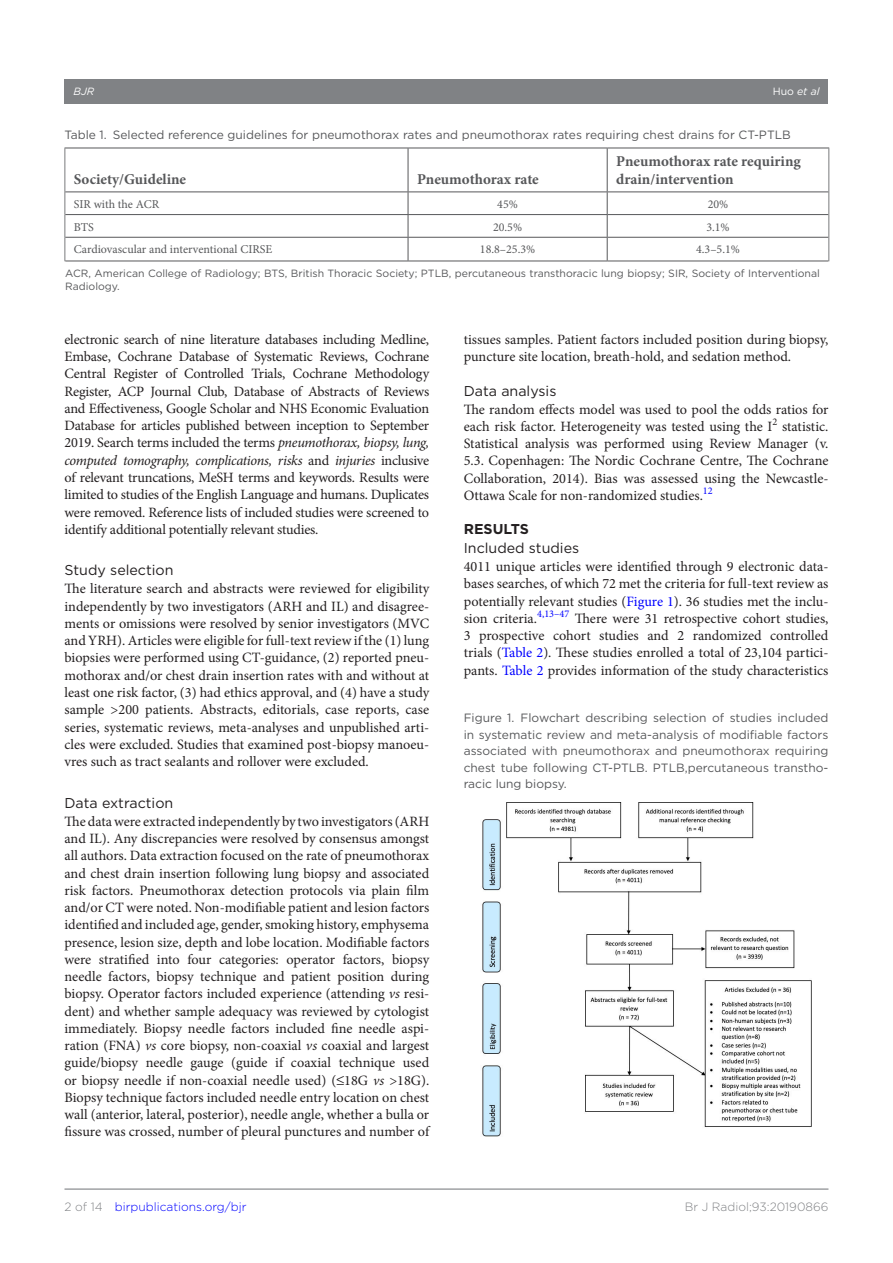
<style>
.page{position:relative;width:893px;height:1263px;background:#fff}
.page>*{position:absolute;margin:0;border:0;box-sizing:border-box;transform-origin:0 0}
.t1{font:700 15px/18px "Minion Pro";color:#57585a}
.t2{font:14.25px/17.2px "Minion Pro";letter-spacing:-.005em;color:#231f20;text-align:justify}
.t3{font:14.25px "Gotham";color:#231f20}
.t4{font:700 14.25px "Gotham";color:#231f20}
.t5{font:12px/16.5px "Gotham";color:#57585a;text-align:justify}
.t6{font:12px "Minion Pro";color:#57585a}
.t7{font:300 12px "Gotham";color:#00f}
.t8{font:300 12px "Gotham";color:#808285}
.t9{font:10.5px/13.5px "Gotham";color:#57585a}
.t10{font:italic 10.5px "Gotham";color:#fff}
.s1{font-style:normal}
.s2{font-style:italic}
.s3{color:#00f}
.s4{color:#808285}
</style>
<div class="page">
<hr style="left:64px;top:1188px;width:764px;height:2px;background:#808285">
<div style="left:64px;top:79px;width:764px;height:24px;background:#808285"></div>
<hr style="left:64px;top:148px;width:344px;height:1px;background:#57585a">
<hr style="left:65px;top:192px;width:343px;height:1px;background:#57585a">
<hr style="left:408px;top:148px;width:199px;height:1px;background:#57585a">
<hr style="left:408px;top:148px;width:1px;height:44px;background:#57585a">
<hr style="left:408px;top:192px;width:199px;height:1px;background:#57585a">
<hr style="left:607px;top:148px;width:222px;height:1px;background:#57585a">
<hr style="left:607px;top:148px;width:1px;height:44px;background:#57585a">
<hr style="left:607px;top:192px;width:221px;height:1px;background:#57585a">
<hr style="left:65px;top:214px;width:343px;height:1px;background:#57585a">
<hr style="left:408px;top:214px;width:199px;height:1px;background:#57585a">
<hr style="left:607px;top:214px;width:221px;height:1px;background:#57585a">
<hr style="left:65px;top:237px;width:343px;height:1px;background:#57585a">
<hr style="left:408px;top:237px;width:199px;height:1px;background:#57585a">
<svg style="left:408px;top:192px;width:1px;height:69px"></svg>
<hr style="left:408px;top:261px;width:199px;height:1px;background:#57585a">
<hr style="left:607px;top:237px;width:221px;height:1px;background:#57585a">
<svg style="left:607px;top:192px;width:1px;height:69px"></svg>
<hr style="left:607px;top:261px;width:222px;height:1px;background:#57585a">
<hr style="left:64px;top:261px;width:344px;height:1px;background:#57585a">
<hr style="left:64px;top:148px;width:1px;height:44px;background:#797a7c">
<svg style="left:64px;top:192px;width:1px;height:70px"></svg>
<hr style="left:828px;top:148px;width:1px;height:44px;background:#797a7c">
<svg style="left:828px;top:192px;width:1px;height:70px"></svg>
<img style="left:482px;top:802px;width:330px;height:334px">
<p class="t10" style="left:74px;top:85px;width:22px">BJR</p>
<p class="t10" style="left:773px;top:86px;width:48px"><span class="s1">Huo</span> et al</p>
<p class="t5" style="left:64px;top:126px;width:728px">Table 1. Selected reference guidelines for pneumothorax rates and pneumothorax rates requiring chest drains for CT-PTLB</p>
<p class="t1" style="left:74px;top:170px;width:114px">Society/Guideline</p>
<p class="t1" style="left:417px;top:170px;width:123px">Pneumothorax rate</p>
<p class="t1" style="left:616px;top:152px;width:186px">Pneumothorax rate requiring drain/intervention</p>
<p class="t6" style="left:74px;top:196px;width:87px">SIR with the ACR</p>
<p class="t6" style="left:497px;top:196px;width:22px">45%</p>
<p class="t6" style="left:708px;top:196px;width:22px">20%</p>
<p class="t6" style="left:74px;top:219px;width:22px">BTS</p>
<p class="t6" style="left:493px;top:219px;width:31px">20.5%</p>
<p class="t6" style="left:706px;top:219px;width:25px">3.1%</p>
<p class="t6" style="left:74px;top:242px;width:200px">Cardiovascular and interventional CIRSE</p>
<p class="t6" style="left:480px;top:242px;width:57px">18.8–25.3%</p>
<p class="t6" style="left:696px;top:242px;width:45px">4.3–5.1%</p>
<p class="t9" style="left:65px;top:266px;width:756px">ACR, American College of Radiology; BTS, British Thoracic Society; PTLB, percutaneous transthoracic lung biopsy; SIR, Society of Interventional<br>Radiology.</p>
<p class="t2" style="left:64px;top:331px;width:366px">electronic search of nine literature databases including Medline, Embase, Cochrane Database of Systematic Reviews, Cochrane Central Register of Controlled Trials, Cochrane Methodology Register, ACP Journal Club, Database of Abstracts of Reviews and Effectiveness, Google Scholar and NHS Economic Evaluation Database for articles published between inception to September 2019. Search terms included the terms <span class="s2">pneumothorax, biopsy, lung, computed tomography, complications, risks</span> and <span class="s2">injuries</span> inclusive of relevant truncations, MeSH terms and keywords. Results were limited to studies of the English Language and humans. Duplicates were removed. Reference lists of included studies were screened to identify additional potentially relevant studies.</p>
<p class="t3" style="left:64px;top:561px;width:111px">Study selection</p>
<p class="t2" style="left:64px;top:580px;width:366px">The literature search and abstracts were reviewed for eligibility independently by two investigators (ARH and IL) and disagree&shy;ments or omissions were resolved by senior investigators (MVC and YRH). Articles were eligible for full-text review if the (1) lung biopsies were performed using CT-guidance, (2) reported pneu&shy;mothorax and/or chest drain insertion rates with and without at least one risk factor, (3) had ethics approval, and (4) have a study sample &gt;200 patients. Abstracts, editorials, case reports, case series, systematic reviews, meta-analyses and unpublished arti&shy;cles were excluded. Studies that examined post-biopsy manoeu&shy;vres such as tract sealants and rollover were excluded.</p>
<p class="t3" style="left:64px;top:793px;width:110px">Data extraction</p>
<p class="t2" style="left:64px;top:813px;width:366px">The data were extracted independently by two investigators (ARH and IL). Any discrepancies were resolved by consensus amongst all authors. Data extraction focused on the rate of pneumothorax and chest drain insertion following lung biopsy and associated risk factors. Pneumothorax detection protocols via plain film and/or CT were noted. Non-modifiable patient and lesion factors identified and included age, gender, smoking history, emphysema presence, lesion size, depth and lobe location. Modifiable factors were stratified into four categories: operator factors, biopsy needle factors, biopsy technique and patient position during biopsy. Operator factors included experience (attending <span class="s2">vs</span> resi&shy;dent) and whether sample adequacy was reviewed by cytologist immediately. Biopsy needle factors included fine needle aspi&shy;ration (FNA) <span class="s2">vs</span> core biopsy, non-coaxial <span class="s2">vs</span> coaxial and largest guide/biopsy needle gauge (guide if coaxial technique used or biopsy needle if non-coaxial needle used) (≤18G <span class="s2">vs</span> &gt;18G).<br>Biopsy technique factors included needle entry location on chest wall (anterior, lateral, posterior), needle angle, whether a bulla or fissure was crossed, number of pleural punctures and number of</p>
<p class="t2" style="left:464px;top:331px;width:366px">tissues samples. Patient factors included position during biopsy, puncture site location, breath-hold, and sedation method.</p>
<p class="t3" style="left:464px;top:382px;width:94px">Data analysis</p>
<p class="t2" style="left:464px;top:401px;width:366px">The random effects model was used to pool the odds ratios for each risk factor. Heterogeneity was tested using the I<sup>2</sup> statistic.<br>Statistical analysis was performed using Review Manager (v.<br>5.3. Copenhagen: The Nordic Cochrane Centre, The Cochrane Collaboration, 2014). Bias was assessed using the Newcastle-Ottawa Scale for non-randomized studies.<sup>12</sup></p>
<p class="t4" style="left:464px;top:519px;width:65px">RESULTS</p>
<p class="t3" style="left:464px;top:539px;width:117px">Included studies</p>
<p class="t2" style="left:464px;top:558px;width:366px">4011 unique articles were identified through 9 electronic data&shy;bases searches, of which 72 met the criteria for full-text review as potentially relevant studies (<span class="s3">Figure 1</span>). 36 studies met the inclu&shy;sion criteria.<sup>4,13–47</sup> There were 31 retrospective cohort studies, 3 prospective cohort studies and 2 randomized controlled trials (<span class="s3">Table 2</span>). These studies enrolled a total of 23,104 partici&shy;pants. <span class="s3">Table 2</span> provides information of the study characteristics</p>
<p class="t5" style="left:464px;top:709px;width:366px">Figure 1. Flowchart describing selection of studies included in systematic review and meta-analysis of modifiable factors associated with pneumothorax and pneumothorax requiring chest tube following CT-PTLB. PTLB,percutaneous transtho&shy;racic lung biopsy.</p>
<p class="t7" style="left:64px;top:1199px;width:183px"><span class="s4">2 of 14</span> birpublications.org/bjr</p>
<p class="t8" style="left:685px;top:1199px;width:145px">Br J Radiol;93:20190866</p>
</div>
